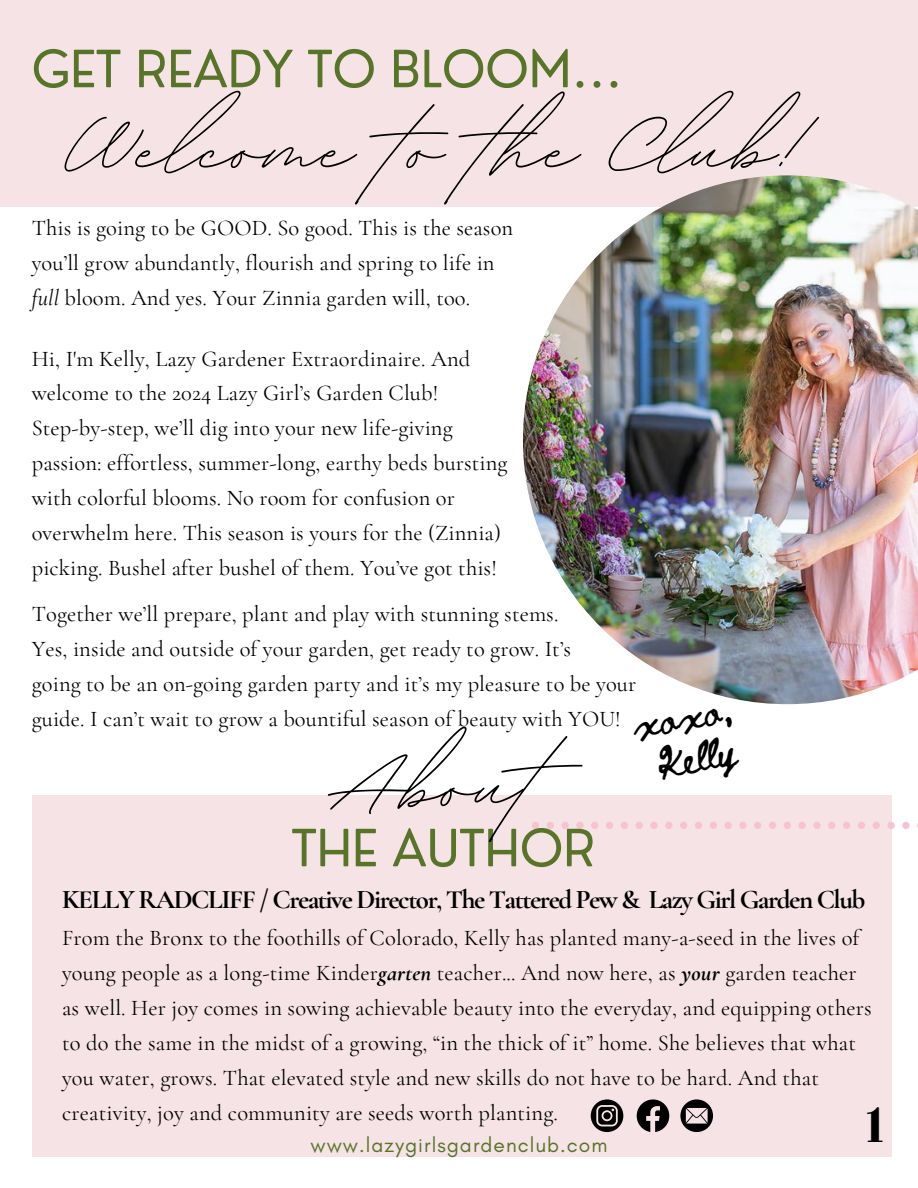
<style>
.page{position:relative;width:918px;height:1188px;background:#fff}
.page>*{position:absolute;margin:0;border:0;box-sizing:border-box;transform-origin:0 0}
.t1{font:152.85px "BD Script";color:#000}
.t2{font:148.35px "BD Script";letter-spacing:.005em;color:#000}
.t3{font:50.1px "Nourd";color:#577428}
.t4{font:900 49.8px "Cheque";color:#000}
.t5{font:30.75px/43.2px "Beth Ellen";color:#000;text-align:center}
.t6{font:700 27px "Cormorant Garamond";letter-spacing:-.055em;color:#000}
.t7{font:22.5px/34.8px "Cormorant Garamond";letter-spacing:.005em;color:#000}
.t8{font:21px "Glacial Indifference";letter-spacing:.05em;color:#577428}
.s1{font-style:italic}
.s2{font-weight:700;font-style:italic}
</style>
<div class="page">
<div style="left:0;top:0;width:918px;height:207px;background:#f6e3e6"></div>
<div style="left:32px;top:795px;width:859px;height:361px;background:#f6e3e6"></div>
<img style="left:523px;top:175px;width:395px;height:529px">
<svg style="left:532px;top:821px;width:386px;height:8px"></svg>
<svg style="left:591px;top:1099px;width:32px;height:33px"></svg>
<svg style="left:637px;top:1099px;width:32px;height:33px"></svg>
<svg style="left:680px;top:1099px;width:33px;height:33px"></svg>
<h3 class="t3" style="left:32px;top:37px;width:592px">GET READY TO BLOOM...</h3>
<h2 class="t2" style="left:62px;top:50px;width:737px">Welcome to the Club!</h2>
<p class="t7" style="left:32px;top:210px;width:483px">This is going to be GOOD. So good. This is the season you’ll grow abundantly, flourish and spring to life in <span class="s1">full</span> bloom. And yes. Your Zinnia garden will, too.</p>
<p class="t7" style="left:32px;top:341px;width:477px">Hi, I'm Kelly, Lazy Gardener Extraordinaire. And welcome to the 2024 Lazy Girl’s Garden Club!<br>Step-by-step, we’ll dig into your new life-giving passion: effortless, summer-long, earthy beds bursting with colorful blooms. No room for confusion or overwhelm here. This season is yours for the (Zinnia) picking. Bushel after bushel of them. You’ve got this!</p>
<p class="t7" style="left:32px;top:597px;width:606px">Together we’ll prepare, plant and play with stunning stems.<br>Yes, inside and outside of your garden, get ready to grow. It’s<br>going to be an on-going garden party and it’s my pleasure to be your guide. I can’t wait to grow a bountiful season of beauty with YOU!</p>
<h3 class="t5" style="left:629px;top:707px;width:102px;rotate:-10deg">xoxo,<br>Kelly</h3>
<h1 class="t1" style="left:326px;top:688px;width:215px;rotate:-2deg">About</h1>
<h3 class="t3" style="left:292px;top:816px;width:305px">THE AUTHOR</h3>
<p class="t6" style="left:62px;top:883px;width:805px">KELLY RADCLIFF / Creative Director, The Tattered Pew &amp; Lazy Girl Garden Club</p>
<p class="t7" style="left:62px;top:921px;width:811px">From the Bronx to the foothills of Colorado, Kelly has planted many-a-seed in the lives of young people as a long-time Kinder<span class="s2">garten</span> teacher... And now here, as <span class="s2">your</span> garden teacher as well. Her joy comes in sowing achievable beauty into the everyday, and equipping others to do the same in the midst of a growing, “in the thick of it” home. She believes that what you water, grows. That elevated style and new skills do not have to be hard. And that creativity, joy and community are seeds worth planting.</p>
<h3 class="t4" style="left:865px;top:1093px;width:21px">1</h3>
<p class="t8" style="left:310px;top:1132px;width:298px">www.lazygirlsgardenclub.com</p>
</div>
